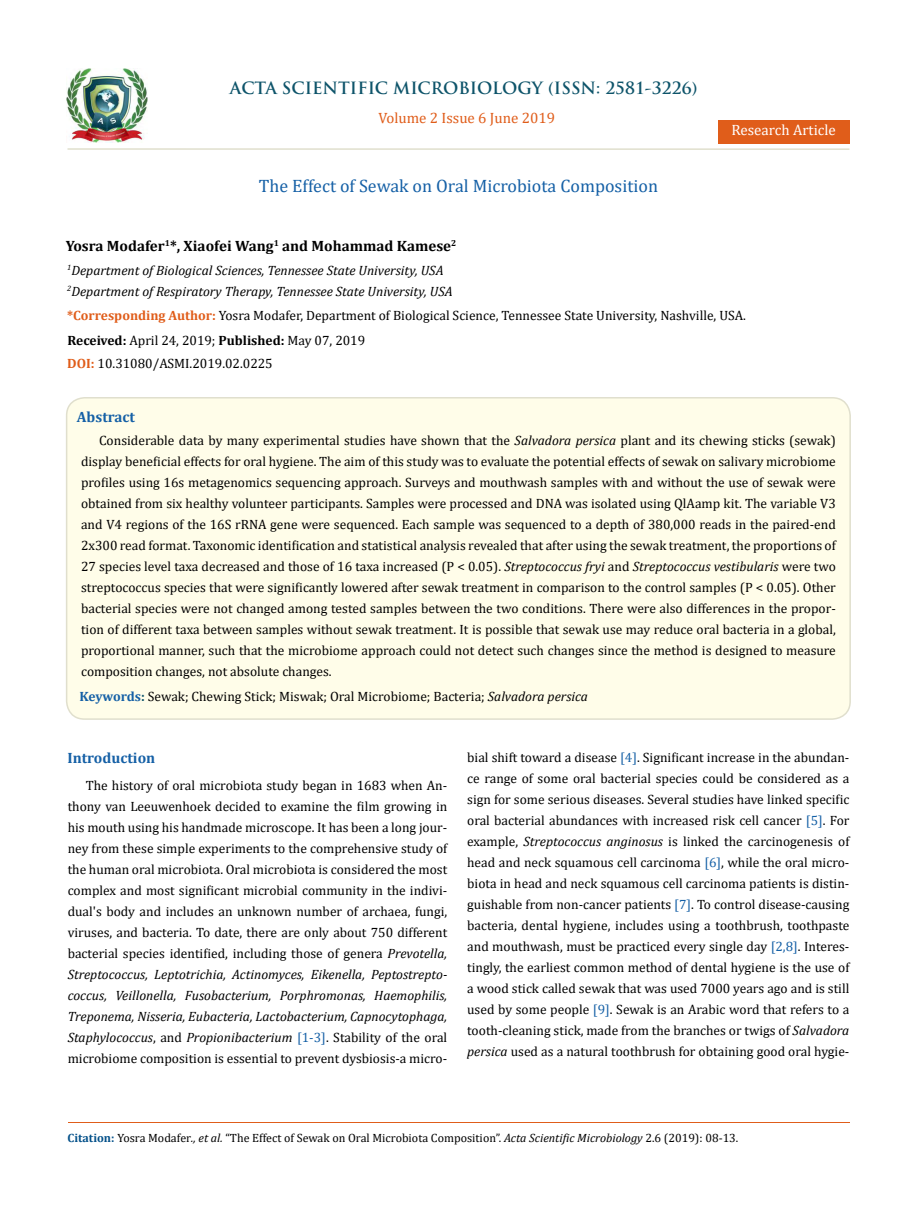
<style>
.page{position:relative;width:917px;height:1226px;background:#fff}
.page>*{position:absolute;margin:0;border:0;box-sizing:border-box;transform-origin:0 0}
.t1{font:18px "Cambria";color:#1560a6}
.t2{font:700 16.5px "Trajan Pro";color:#0e546a}
.t3{font:700 15px "Cambria";color:#000}
.t4{font:15px "Cambria";color:#e05d1a}
.t5{font:700 15px "Cambria";color:#1560a6}
.t6{font:15px "Cambria";color:#fff}
.t7{font:13.5px/21px "Cambria";color:#000;text-align:justify}
.t8{font:italic 13.5px/21px "Cambria";color:#000}
.t9{font:12px "Cambria";color:#000}
.s1{font-weight:700;color:#e05d1a}
.s2{font-weight:700}
.s3{font-style:italic}
.s4{font-weight:700;color:#1560a6}
.s5{font-weight:700;color:#0e546a}
.s6{color:#1560a6}
.s7{font-weight:700;color:#035089}
</style>
<div class="page">
<img style="left:67px;top:68px;width:80px;height:74px">
<div style="left:717px;top:120px;width:132px;height:23px;background:#e05d1a"></div>
<div style="left:67px;top:398px;width:783px;height:321px;background:#fffde9;border-radius:18px"></div>
<div style="left:66px;top:397px;width:784px;height:323px;border:2px solid #e0dfcd;border-radius:18px"></div>
<hr style="left:68px;top:1122px;width:781px;height:1px;background:#e05d1a">
<hr style="left:67px;top:148px;width:782px;height:2px;background:#e0dfcd">
<p class="t2" style="left:230px;top:77px;width:469px">ACTA SCIENTIFIC MICROBIOLOGY (ISSN: 2581-3226)</p>
<p class="t4" style="left:378px;top:109px;width:178px">Volume 2 Issue 6 June 2019</p>
<h1 class="t1" style="left:259px;top:175px;width:400px">The Effect of Sewak on Oral Microbiota Composition</h1>
<p class="t6" style="left:731px;top:121px;width:106px">Research Article</p>
<p class="t3" style="left:66px;top:235px;width:392px">Yosra Modafer<sup>1</sup>*, Xiaofei Wang<sup>1</sup> and Mohammad Kamese<sup>2</sup></p>
<p class="t8" style="left:67px;top:259px;width:387px"><sup>1</sup>Department of Biological Sciences, Tennessee State University, USA<br><sup>2</sup>Department of Respiratory Therapy, Tennessee State University, USA</p>
<p class="t7" style="left:67px;top:305px;width:680px"><span class="s1">*Corresponding Author:</span> Yosra Modafer, Department of Biological Science, Tennessee State University, Nashville, USA.</p>
<p class="t7" style="left:67px;top:329px;width:299px"><span class="s2">Received:</span> April 24, 2019; <span class="s2">Published:</span> May 07, 2019</p>
<p class="t7" style="left:67px;top:353px;width:207px"><span class="s1">DOI:</span> 10.31080/ASMI.2019.02.0225</p>
<p class="t5" style="left:77px;top:406px;width:60px">Abstract</p>
<p class="t7" style="left:81px;top:430px;width:756px;text-indent:18px">Considerable data by many experimental studies have shown that the <span class="s3">Salvadora persica</span> plant and its chewing sticks (sewak) display beneficial effects for oral hygiene. The aim of this study was to evaluate the potential effects of sewak on salivary microbiome profiles using 16s metagenomics sequencing approach. Surveys and mouthwash samples with and without the use of sewak were obtained from six healthy volunteer participants. Samples were processed and DNA was isolated using QlAamp kit. The variable V3 and V4 regions of the 16S rRNA gene were sequenced. Each sample was sequenced to a depth of 380,000 reads in the paired-end 2x300 read format. Taxonomic identification and statistical analysis revealed that after using the sewak treatment, the proportions of 27 species level taxa decreased and those of 16 taxa increased (P &lt; 0.05). <span class="s3">Streptococcus fryi</span> and <span class="s3">Streptococcus vestibularis</span> were two streptococcus species that were significantly lowered after sewak treatment in comparison to the control samples (P &lt; 0.05). Other bacterial species were not changed among tested samples between the two conditions. There were also differences in the propor&shy;tion of different taxa between samples without sewak treatment. It is possible that sewak use may reduce oral bacteria in a global, proportional manner, such that the microbiome approach could not detect such changes since the method is designed to measure composition changes, not absolute changes.</p>
<p class="t7" style="left:80px;top:685px;width:510px"><span class="s4">Keywords</span><span class="s5">:</span> Sewak; Chewing Stick; Miswak; Oral Microbiome; Bacteria; <span class="s3">Salvadora persica</span></p>
<p class="t5" style="left:67px;top:747px;width:89px">Introduction</p>
<p class="t7" style="left:467px;top:746px;width:384px">bial shift toward a disease <span class="s6">[4]</span>. Significant increase in the abundan&shy;ce range of some oral bacterial species could be considered as a sign for some serious diseases. Several studies have linked specific oral bacterial abundances with increased risk cell cancer <span class="s6">[5]</span>. For example, <span class="s3">Streptococcus anginosus</span> is linked the carcinogenesis of head and neck squamous cell carcinoma <span class="s6">[6]</span>, while the oral micro&shy;biota in head and neck squamous cell carcinoma patients is distin&shy;guishable from non-cancer patients <span class="s6">[7]</span>. To control disease-causing bacteria, dental hygiene, includes using a toothbrush, toothpaste and mouthwash, must be practiced every single day <span class="s6">[2,8]</span>. Interes&shy;tingly, the earliest common method of dental hygiene is the use of a wood stick called sewak that was used 7000 years ago and is still used by some people <span class="s6">[9]</span>. Sewak is an Arabic word that refers to a tooth-cleaning stick, made from the branches or twigs of <span class="s3">Salvadora persica</span> used as a natural toothbrush for obtaining good oral hygie-</p>
<p class="t7" style="left:68px;top:774px;width:381px;text-indent:18px">The history of oral microbiota study began in 1683 when An&shy;thony van Leeuwenhoek decided to examine the film growing in his mouth using his handmade microscope. It has been a long jour&shy;ney from these simple experiments to the comprehensive study of the human oral microbiota. Oral microbiota is considered the most complex and most significant microbial community in the indivi&shy;dual's body and includes an unknown number of archaea, fungi, viruses, and bacteria. To date, there are only about 750 different bacterial species identified, including those of genera <span class="s3">Prevotella, Streptococcus, Leptotrichia, Actinomyces, Eikenella, Peptostrepto&shy;coccus, Veillonella, Fusobacterium, Porphromonas, Haemophilis, Treponema, Nisseria, Eubacteria, Lactobacterium, Capnocytophaga, Staphylococcus</span>, and <span class="s3">Propionibacterium</span> <span class="s6">[1-3]</span>. Stability of the oral microbiome composition is essential to prevent dysbiosis-a micro-</p>
<p class="t9" style="left:68px;top:1130px;width:672px"><span class="s7">Citation:</span> Yosra Modafer<span class="s3">., et al.</span> “The Effect of Sewak on Oral Microbiota Composition”. <span class="s3">Acta Scientific Microbiology</span> 2.6 (2019): 08-13.</p>
</div>
